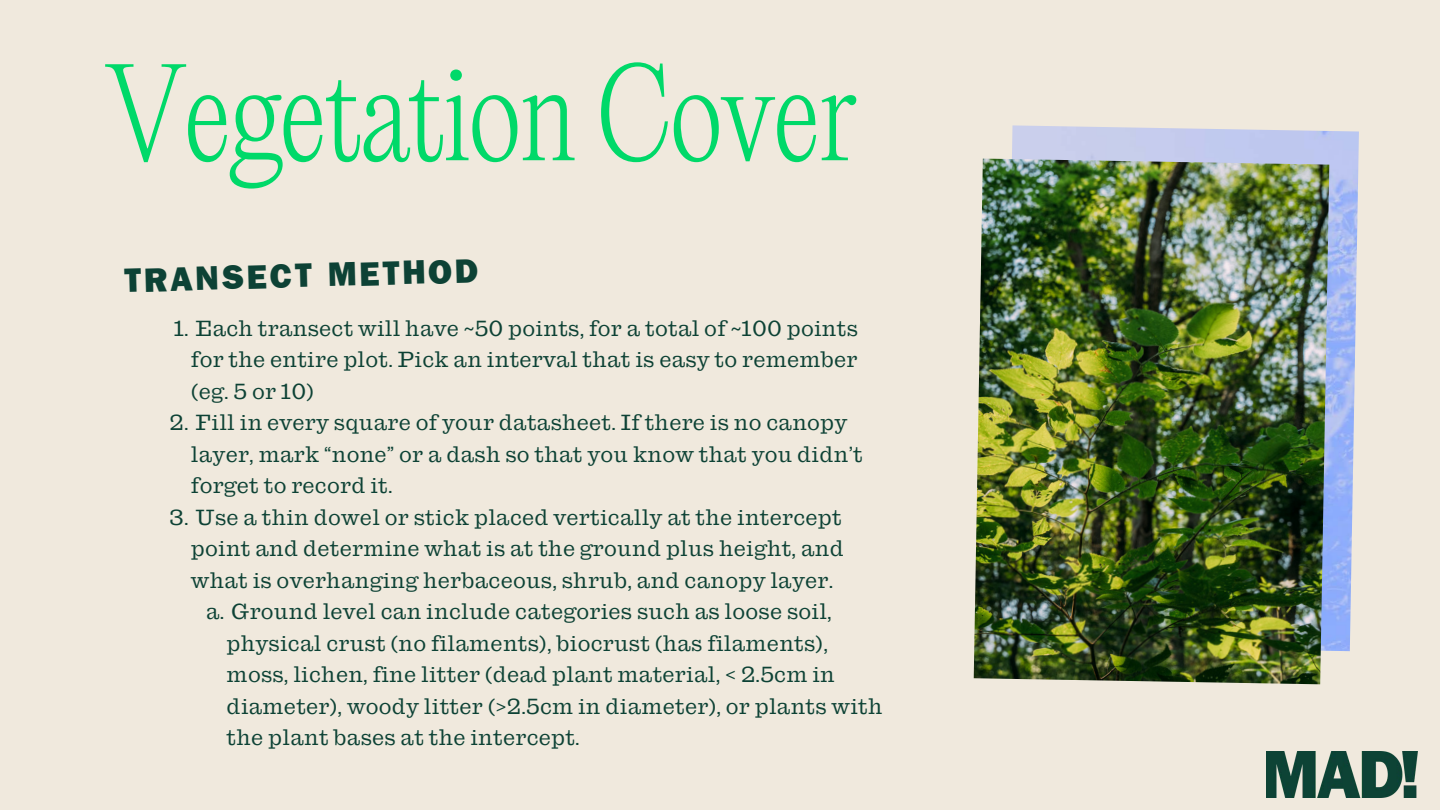
<style>
.page{position:relative;width:1440px;height:810px;background:#f0e9dd}
.page>*{position:absolute;margin:0;border:0;box-sizing:border-box;transform-origin:0 0}
.t1{font:200 120px "PP Editorial New";letter-spacing:-.02em;color:#00d969}
.t2{font:800 34px "Franklin Gothic LT Pro";color:#0d4235}
.t3{font:21px/31.5px "Antique No 6";letter-spacing:.01em;color:#0d4235;text-align:justify}
</style>
<div class="page">
<img style="left:1266px;top:751px;width:152px;height:46px">
<img style="left:1012px;top:125px;width:347px;height:526px">
<img style="left:974px;top:159px;width:355px;height:525px">
<h1 class="t1" style="left:105px;top:55px;width:754px">Vegetation Cover</h1>
<h2 class="t2" style="left:124px;top:270px;width:355px;rotate:-2deg">TRANSECT METHOD</h2>
<p class="t3" style="left:191px;top:313px;width:669px;text-indent:-17px">1. Each transect will have ~50 points, for a total of ~100 points for the entire plot. Pick an interval that is easy to remember (eg. 5 or 10)</p>
<p class="t3" style="left:191px;top:408px;width:673px;text-align:left;text-indent:-21px">2. Fill in every square of your datasheet. If there is no canopy layer, mark “none” or a dash so that you know that you didn’t forget to record it.</p>
<p class="t3" style="left:170px;top:502px;width:674px">3. Use a thin dowel or stick placed vertically at the intercept</p>
<p class="t3" style="left:191px;top:534px;width:654px">point and determine what is at the ground plus height, and</p>
<p class="t3" style="left:191px;top:565px;width:644px">what is overhanging herbaceous, shrub, and canopy layer.</p>
<p class="t3" style="left:206px;top:597px;width:627px">a. Ground level can include categories such as loose soil,</p>
<p class="t3" style="left:227px;top:628px;width:603px">physical crust (no filaments), biocrust (has filaments),</p>
<p class="t3" style="left:227px;top:660px;width:610px">moss, lichen, fine litter (dead plant material, &lt; 2.5cm in</p>
<p class="t3" style="left:227px;top:691px;width:657px">diameter), woody litter (&gt;2.5cm in diameter), or plants with</p>
<p class="t3" style="left:227px;top:723px;width:355px">the plant bases at the intercept.</p>
</div>
